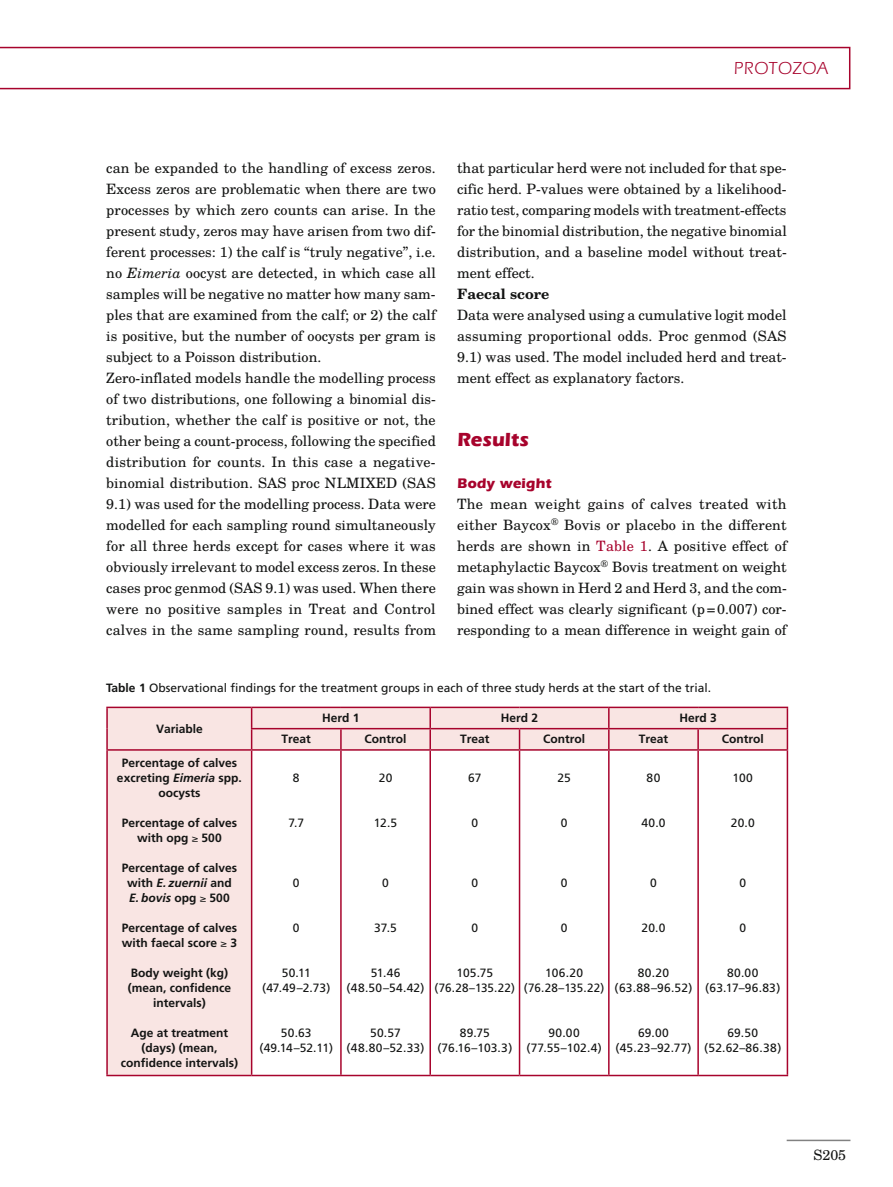
<style>
.page{position:relative;width:893px;height:1187px;background:#fff}
.page>*{position:absolute;margin:0;border:0;box-sizing:border-box;transform-origin:0 0}
.t1{font:700 19.5px "Xxgfdx Swcffw Itc Eras";letter-spacing:-.005em;color:#a7032c}
.t2{font:18px "Tqprff Yqklrr ITC Eras Std";letter-spacing:.03em;color:#a7032c}
.t3{font:14.25px/21px "Vksmys Pbqstk Te X Gyre Schola";color:#131413;text-align:justify}
.t4{font:700 14.25px "Lwtqrj Mdkmkx Te X Gyre Schola";color:#131413}
.t5{font:700 14.25px "Xxgfdx Swcffw Itc Eras";letter-spacing:.01em;color:#a7032c}
.t6{font:12px/15px "Xgybyp Jvyyvg Frutiger";color:#131413;text-align:center}
.t7{font:700 12px/15px "Vqwpjw Rdjfvj Frutiger";color:#131413;text-align:center}
.t8{font:12px/15px "Xgybyp Jvyyvg Frutiger";letter-spacing:.025em;color:#131413;text-align:center}
.t9{font:italic 700 12px/15px "Vhgdsg Lmfhyk Frutiger";color:#131413}
.t10{font:12px/15px "Xgybyp Jvyyvg Frutiger";letter-spacing:.02em;color:#131413;text-align:center}
.s1{font-family:"Vjwtys Wvprmc Te X Gyre Schola";font-style:italic}
.s2{color:#a7032c}
.s3{font-family:"Vqwpjw Rdjfvj Frutiger";font-weight:700}
.s4{font-family:"Vhgdsg Lmfhyk Frutiger";font-style:italic}
.s5{font-family:"Vqwpjw Rdjfvj Frutiger";font-style:normal}
</style>
<div class="page">
<hr style="left:787px;top:1139px;width:63px;height:1px;background:#818181">
<svg style="left:0;top:47px;width:850px;height:42px"></svg>
<svg style="left:108px;top:708px;width:679px;height:366px"></svg>
<svg style="left:429px;top:708px;width:2px;height:19px"></svg>
<svg style="left:608px;top:708px;width:2px;height:19px"></svg>
<hr style="left:251px;top:727px;width:90px;height:2px;background:#a7032c">
<hr style="left:341px;top:727px;width:89px;height:2px;background:#a7032c">
<hr style="left:340px;top:729px;width:2px;height:20px;background:#a7032c">
<hr style="left:430px;top:727px;width:89px;height:2px;background:#a7032c">
<hr style="left:429px;top:729px;width:2px;height:20px;background:#a7032c">
<hr style="left:519px;top:727px;width:90px;height:2px;background:#a7032c">
<svg style="left:519px;top:729px;width:1px;height:20px"></svg>
<hr style="left:609px;top:727px;width:89px;height:2px;background:#a7032c">
<hr style="left:608px;top:729px;width:2px;height:20px;background:#a7032c">
<hr style="left:698px;top:727px;width:90px;height:2px;background:#a7032c">
<hr style="left:697px;top:729px;width:2px;height:20px;background:#a7032c">
<hr style="left:340px;top:750px;width:2px;height:324px;background:#a7032c">
<hr style="left:429px;top:750px;width:2px;height:324px;background:#a7032c">
<hr style="left:519px;top:750px;width:1px;height:324px;background:#a7032c">
<hr style="left:608px;top:750px;width:2px;height:324px;background:#a7032c">
<hr style="left:697px;top:750px;width:2px;height:324px;background:#a7032c">
<hr style="left:252px;top:706px;width:89px;height:2px;background:#a7032c">
<hr style="left:341px;top:706px;width:89px;height:2px;background:#a7032c">
<hr style="left:430px;top:706px;width:89px;height:2px;background:#a7032c">
<hr style="left:519px;top:706px;width:90px;height:2px;background:#a7032c">
<hr style="left:609px;top:706px;width:89px;height:2px;background:#a7032c">
<hr style="left:698px;top:706px;width:90px;height:2px;background:#a7032c">
<svg style="left:787px;top:708px;width:1px;height:41px"></svg>
<hr style="left:106px;top:749px;width:146px;height:1px;background:#a7032c">
<hr style="left:106px;top:706px;width:146px;height:2px;background:#a7032c">
<hr style="left:106px;top:708px;width:2px;height:20px;background:#a7032c">
<hr style="left:106px;top:728px;width:2px;height:21px;background:#a7032c">
<svg style="left:251px;top:708px;width:1px;height:41px"></svg>
<hr style="left:106px;top:750px;width:2px;height:324px;background:#a7032c">
<hr style="left:106px;top:1074px;width:146px;height:2px;background:#a7032c">
<hr style="left:252px;top:749px;width:89px;height:1px;background:#a7032c">
<hr style="left:251px;top:750px;width:1px;height:324px;background:#a7032c">
<hr style="left:341px;top:749px;width:89px;height:1px;background:#a7032c">
<hr style="left:430px;top:749px;width:89px;height:1px;background:#a7032c">
<hr style="left:519px;top:749px;width:90px;height:1px;background:#a7032c">
<hr style="left:609px;top:749px;width:89px;height:1px;background:#a7032c">
<hr style="left:698px;top:749px;width:90px;height:1px;background:#a7032c">
<hr style="left:787px;top:750px;width:1px;height:324px;background:#a7032c">
<hr style="left:252px;top:1074px;width:89px;height:2px;background:#a7032c">
<hr style="left:341px;top:1074px;width:89px;height:2px;background:#a7032c">
<hr style="left:430px;top:1074px;width:89px;height:2px;background:#a7032c">
<hr style="left:519px;top:1074px;width:90px;height:2px;background:#a7032c">
<hr style="left:609px;top:1074px;width:89px;height:2px;background:#a7032c">
<hr style="left:698px;top:1074px;width:90px;height:2px;background:#a7032c">
<p class="t2" style="left:734px;top:58px;width:95px">PROTOZOA</p>
<p class="t3" style="left:106px;top:156px;width:331px;text-align:left">can be expanded to the handling of excess zeros.<br>Excess zeros are problematic when there are two processes by which zero counts can arise. In the present study, zeros may have arisen from two dif&shy;ferent processes: 1) the calf is “truly negative”, i.e. no <span class="s1">Eimeria</span> oocyst are detected, in which case all samples will be negative no matter how many sam&shy;ples that are examined from the calf; or 2) the calf is positive, but the number of oocysts per gram is subject to a Poisson distribution.<br>Zero-inflated models handle the modelling process of two distributions, one following a binomial dis&shy;tribution, whether the calf is positive or not, the other being a count-process, following the specified distribution for counts. In this case a negative&shy;binomial distribution. SAS proc NLMIXED (SAS 9.1) was used for the modelling process. Data were modelled for each sampling round simultaneously for all three herds except for cases where it was obviously irrelevant to model excess zeros. In these cases proc genmod (SAS 9.1) was used. When there were no positive samples in Treat and Control calves in the same sampling round, results from</p>
<p class="t3" style="left:457px;top:157px;width:331px">that particular herd were not included for that spe&shy;cific herd. P-values were obtained by a likelihood&shy;ratio test, comparing models with treatment-effects for the binomial distribution, the negative binomial distribution, and a baseline model without treat&shy;ment effect.</p>
<p class="t4" style="left:457px;top:282px;width:94px">Faecal score</p>
<p class="t3" style="left:457px;top:304px;width:331px">Data were analysed using a cumulative logit model assuming proportional odds. Proc genmod (SAS 9.1) was used. The model included herd and treat&shy;ment effect as explanatory factors.</p>
<h1 class="t1" style="left:457px;top:428px;width:73px">Results</h1>
<p class="t5" style="left:457px;top:475px;width:96px">Body weight</p>
<p class="t3" style="left:457px;top:492px;width:331px">The mean weight gains of calves treated with either Baycox<sup>®</sup> Bovis or placebo in the different herds are shown in <span class="s2">Table 1</span>. A positive effect of metaphylactic Baycox<sup>®</sup> Bovis treatment on weight gain was shown in Herd 2 and Herd 3, and the com&shy;bined effect was clearly significant (p=0.007) cor&shy;responding to a mean difference in weight gain of</p>
<p class="t6" style="left:106px;top:680px;width:606px"><span class="s3">Table 1</span> Observational findings for the treatment groups in each of three study herds at the start of the trial.</p>
<p class="t7" style="left:156px;top:721px;width:48px">Variable</p>
<p class="t7" style="left:322px;top:710px;width:39px">Herd 1</p>
<p class="t7" style="left:501px;top:710px;width:39px">Herd 2</p>
<p class="t7" style="left:679px;top:710px;width:39px">Herd 3</p>
<p class="t7" style="left:282px;top:731px;width:31px">Treat</p>
<p class="t7" style="left:365px;top:731px;width:43px">Control</p>
<p class="t7" style="left:460px;top:731px;width:31px">Treat</p>
<p class="t7" style="left:543px;top:731px;width:43px">Control</p>
<p class="t7" style="left:639px;top:731px;width:31px">Treat</p>
<p class="t7" style="left:722px;top:731px;width:43px">Control</p>
<p class="t7" style="left:117px;top:755px;width:126px">Percentage of calves excreting <span class="s4">Eimeria</span> spp. oocysts</p>
<p class="t7" style="left:122px;top:815px;width:117px">Percentage of calves with opg ≥ 500</p>
<p class="t7" style="left:122px;top:860px;width:117px">Percentage of calves</p>
<p class="t9" style="left:127px;top:875px;width:106px"><span class="s5">with</span> E. zuernii <span class="s5">and<br></span>E. bovis <span class="s5">opg</span> ≥ <span class="s5">500</span></p>
<p class="t7" style="left:122px;top:920px;width:117px;text-align:left">Percentage of calves with faecal score ≥ 3</p>
<p class="t7" style="left:128px;top:965px;width:105px">Body weight (kg) (mean, confidence intervals)</p>
<p class="t7" style="left:121px;top:1025px;width:119px">Age at treatment (days) (mean, confidence intervals)</p>
<p class="t6" style="left:293px;top:770px;width:8px">8</p>
<p class="t6" style="left:288px;top:815px;width:17px">7.7</p>
<p class="t6" style="left:379px;top:770px;width:15px">20</p>
<p class="t6" style="left:374px;top:815px;width:25px">12.5</p>
<p class="t6" style="left:468px;top:770px;width:15px">67</p>
<p class="t6" style="left:472px;top:815px;width:8px">0</p>
<p class="t6" style="left:557px;top:770px;width:15px">25</p>
<p class="t6" style="left:561px;top:815px;width:8px">0</p>
<p class="t6" style="left:647px;top:770px;width:15px">80</p>
<p class="t6" style="left:641px;top:815px;width:26px">40.0</p>
<p class="t6" style="left:733px;top:770px;width:22px">100</p>
<p class="t6" style="left:731px;top:815px;width:25px">20.0</p>
<p class="t6" style="left:293px;top:875px;width:8px">0</p>
<p class="t6" style="left:293px;top:920px;width:8px">0</p>
<p class="t6" style="left:262px;top:965px;width:70px">50.11 (47.49–2.73)</p>
<p class="t6" style="left:259px;top:1025px;width:75px">50.63 (49.14–52.11)</p>
<p class="t6" style="left:382px;top:875px;width:8px">0</p>
<p class="t6" style="left:374px;top:920px;width:24px">37.5</p>
<p class="t8" style="left:347px;top:965px;width:79px">51.46 (48.50–54.42)</p>
<p class="t6" style="left:347px;top:1025px;width:80px">50.57 (48.80–52.33)</p>
<p class="t6" style="left:472px;top:875px;width:8px">0</p>
<p class="t6" style="left:472px;top:920px;width:8px">0</p>
<p class="t6" style="left:435px;top:965px;width:82px">105.75 (76.28–135.22)</p>
<p class="t6" style="left:437px;top:1025px;width:77px">89.75 (76.16–103.3)</p>
<p class="t6" style="left:561px;top:875px;width:8px">0</p>
<p class="t6" style="left:561px;top:920px;width:8px">0</p>
<p class="t6" style="left:524px;top:965px;width:82px">106.20 (76.28–135.22)</p>
<p class="t6" style="left:526px;top:1025px;width:77px">90.00 (77.55–102.4)</p>
<p class="t6" style="left:650px;top:875px;width:8px">0</p>
<p class="t6" style="left:642px;top:920px;width:25px">20.0</p>
<p class="t10" style="left:615px;top:965px;width:79px">80.20 (63.88–96.52)</p>
<p class="t6" style="left:615px;top:1025px;width:78px">69.00 (45.23–92.77)</p>
<p class="t6" style="left:739px;top:875px;width:8px">0</p>
<p class="t6" style="left:739px;top:920px;width:8px">0</p>
<p class="t8" style="left:705px;top:965px;width:77px">80.00 (63.17–96.83)</p>
<p class="t6" style="left:704px;top:1025px;width:79px">69.50 (52.62–86.38)</p>
<p class="t3" style="left:813px;top:1143px;width:34px">S205</p>
</div>
